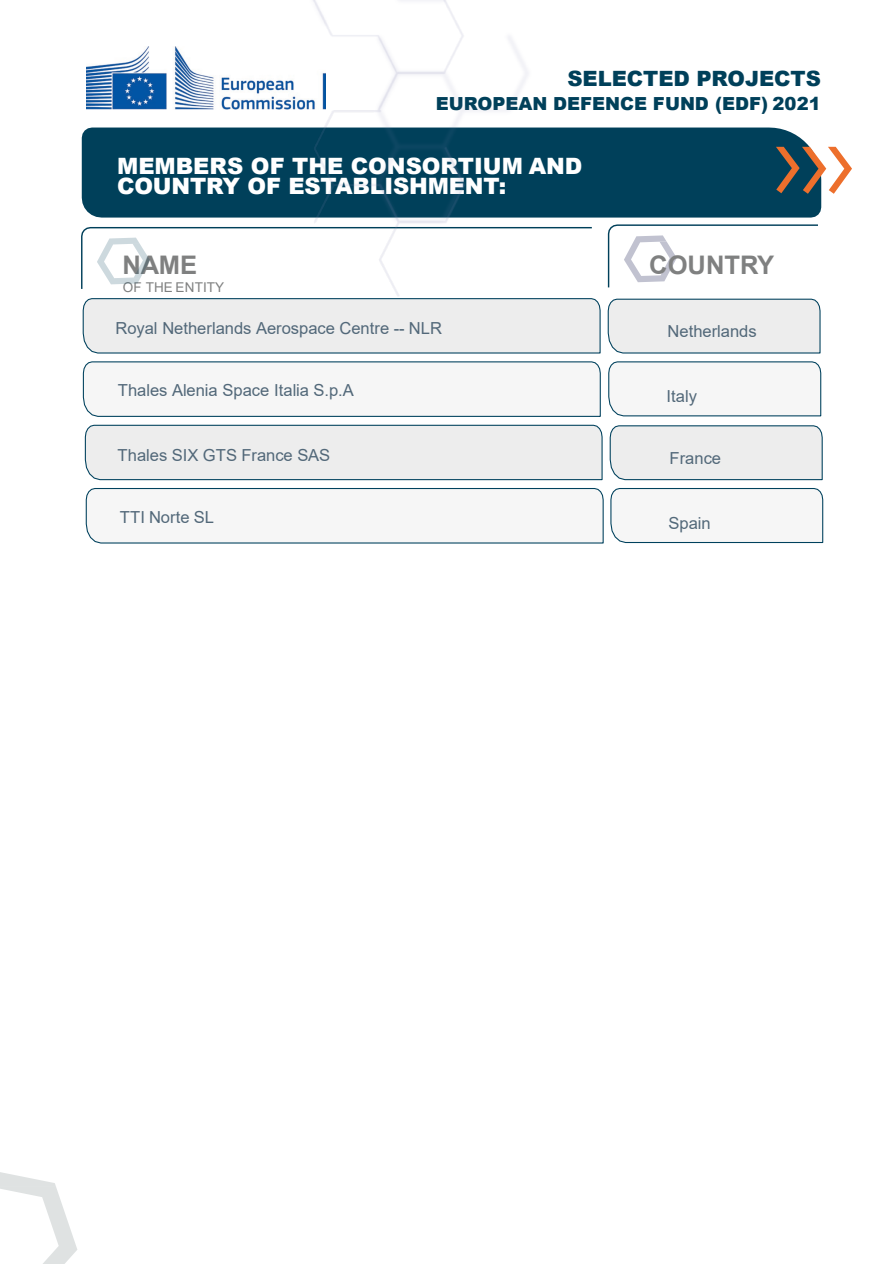
<style>
.page{position:relative;width:893px;height:1264px;background:#fff}
.page>*{position:absolute;margin:0;border:0;box-sizing:border-box;transform-origin:0 0}
.t1{font:700 25.5px "Arial";color:#7f8080}
.t2{font:900 22.5px/19.5px "Arial";color:#fff}
.t3{font:900 21px "Arial";letter-spacing:-.005em;color:#00405a}
.t4{font:900 18px "Arial";color:#00405a}
.t5{font:16.5px "Arial";color:#526879}
.t6{font:13.5px "Arial";letter-spacing:.01em;color:#7f8080}
</style>
<div class="page">
<div style="left:82px;top:127px;width:739px;height:90px;background:#00405a"></div>
<svg style="left:608px;top:361px;width:213px;height:56px"></svg>
<svg style="left:607px;top:298px;width:214px;height:56px;background:#e2e5e7"></svg>
<svg style="left:82px;top:361px;width:519px;height:56px"></svg>
<svg style="left:82px;top:298px;width:519px;height:56px;background:#e3e5e7"></svg>
<svg style="left:607px;top:224px;width:211px;height:64px"></svg>
<svg style="left:81px;top:227px;width:511px;height:62px"></svg>
<svg style="left:775px;top:147px;width:77px;height:47px"></svg>
<svg style="left:0;top:1172px;width:77px;height:91px"></svg>
<img style="left:86px;top:46px;width:171px;height:63px">
<svg style="left:609px;top:425px;width:214px;height:55px;background:#e3e6e7"></svg>
<svg style="left:85px;top:488px;width:738px;height:56px"></svg>
<div style="left:84px;top:424px;width:519px;height:56px;background:#ededed"></div>
<img style="left:257px;top:0;width:326px;height:296px">
<p class="t3" style="left:567px;top:63px;width:255px">SELECTED PROJECTS</p>
<p class="t4" style="left:436px;top:90px;width:386px">EUROPEAN DEFENCE FUND (EDF) 2021</p>
<h2 class="t2" style="left:117px;top:156px;width:466px">MEMBERS OF THE CONSORTIUM AND<br>COUNTRY OF ESTABLISHMENT:</h2>
<h1 class="t1" style="left:122px;top:247px;width:76px">NAME</h1>
<p class="t6" style="left:123px;top:277px;width:103px">OF THE ENTITY</p>
<h1 class="t1" style="left:649px;top:247px;width:126px">COUNTRY</h1>
<p class="t5" style="left:116px;top:317px;width:328px">Royal Netherlands Aerospace Centre -- NLR</p>
<p class="t5" style="left:667px;top:320px;width:91px">Netherlands</p>
<p class="t5" style="left:118px;top:379px;width:238px">Thales Alenia Space Italia S.p.A</p>
<p class="t5" style="left:666px;top:385px;width:32px">Italy</p>
<p class="t5" style="left:118px;top:443px;width:214px">Thales SIX GTS France SAS</p>
<p class="t5" style="left:669px;top:446px;width:53px">France</p>
<p class="t5" style="left:120px;top:505px;width:96px">TTI Norte SL</p>
<p class="t5" style="left:668px;top:511px;width:44px">Spain</p>
</div>
